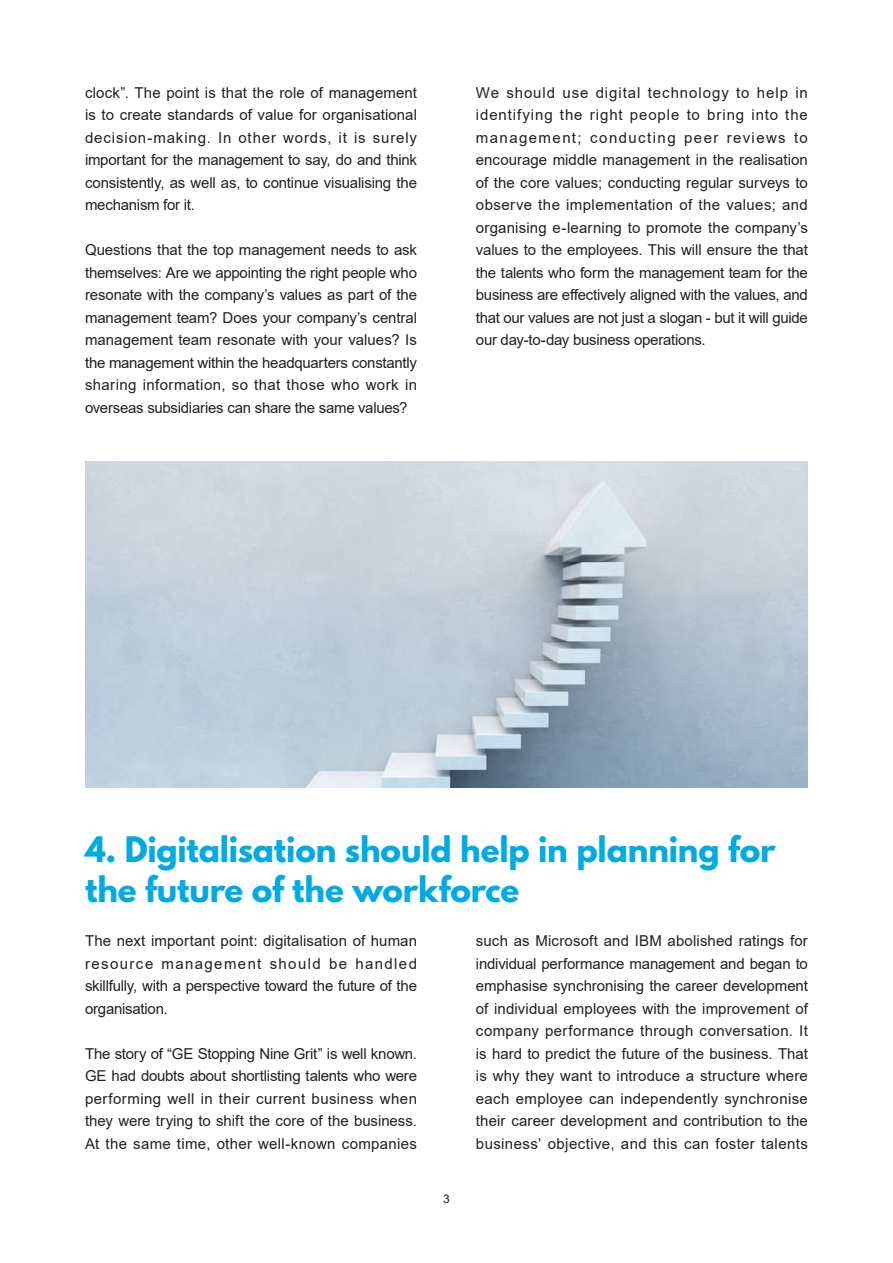
<style>
.page{position:relative;width:893px;height:1263px;background:#fff}
.page>*{position:absolute;margin:0;border:0;box-sizing:border-box;transform-origin:0 0}
.t1{font:700 31.2px/40.5px "League Spartan";letter-spacing:-.005em;color:#00aae4}
.t2{font:15px/22.5px "Arial";letter-spacing:-.015em;color:#231f20;text-align:justify}
.t3{font:12px "Arial";color:#231f20}
</style>
<div class="page">
<img style="left:85px;top:462px;width:723px;height:326px">
<p class="t2" style="left:85px;top:81px;width:333px">clock”. The point is that the role of management is to create standards of value for organisational decision-making. In other words, it is surely important for the management to say, do and think consistently, as well as, to continue visualising the mechanism for it.</p>
<p class="t2" style="left:85px;top:239px;width:334px">Questions that the top management needs to ask themselves: Are we appointing the right people who resonate with the company’s values as part of the management team? Does your company’s central management team resonate with your values? Is the management within the headquarters constantly sharing information, so that those who work in overseas subsidiaries can share the same values?</p>
<p class="t2" style="left:476px;top:81px;width:333px">We should use digital technology to help in identifying the right people to bring into the management; conducting peer reviews to encourage middle management in the realisation of the core values; conducting regular surveys to observe the implementation of the values; and organising e-learning to promote the company’s values to the employees. This will ensure the that the talents who form the management team for the business are effectively aligned with the values, and that our values are not just a slogan - but it will guide our day-to-day business operations.</p>
<h1 class="t1" style="left:85px;top:829px;width:692px">4. Digitalisation should help in planning for the future of the workforce</h1>
<p class="t2" style="left:85px;top:930px;width:333px">The next important point: digitalisation of human resource management should be handled skillfully, with a perspective toward the future of the organisation.</p>
<p class="t2" style="left:85px;top:1042px;width:334px">The story of “GE Stopping Nine Grit” is well known.<br>GE had doubts about shortlisting talents who were performing well in their current business when they were trying to shift the core of the business.<br>At the same time, other well-known companies</p>
<p class="t3" style="left:443px;top:1191px;width:8px">3</p>
<p class="t2" style="left:476px;top:930px;width:334px">such as Microsoft and IBM abolished ratings for individual performance management and began to emphasise synchronising the career development of individual employees with the improvement of company performance through conversation. It is hard to predict the future of the business. That is why they want to introduce a structure where each employee can independently synchronise their career development and contribution to the business’ objective, and this can foster talents</p>
</div>
